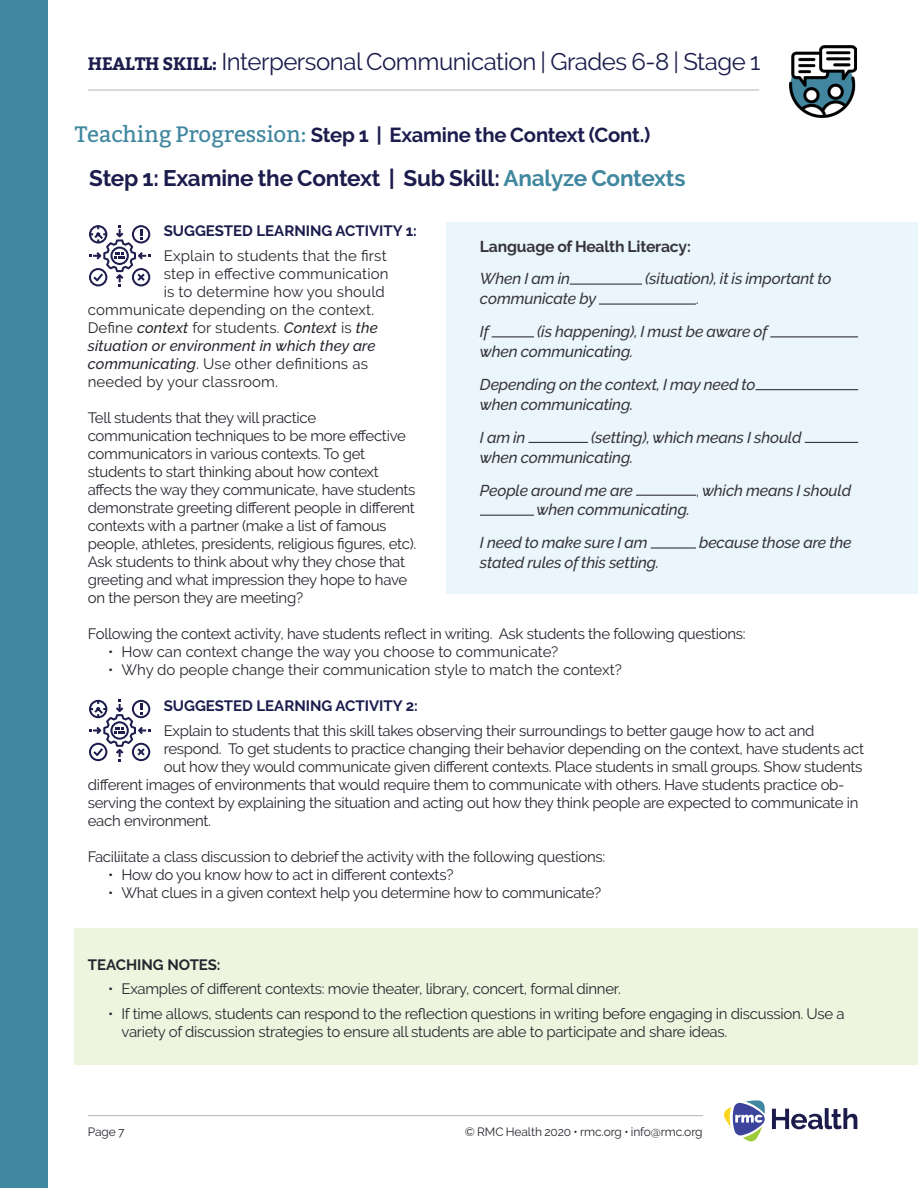
<style>
.page{position:relative;width:918px;height:1188px;background:#fff}
.page>*{position:absolute;margin:0;border:0;box-sizing:border-box;transform-origin:0 0}
.t1{font:24px "Raleway";letter-spacing:-.02em;color:#1c1c4d}
.Medium_Purple_Header{font:700 22.5px "Raleway";letter-spacing:-.01em;color:#1c1c4d}
.t2{font:700 20.25px "Raleway";letter-spacing:-.01em;color:#1c1c4d}
.t3{font:italic 500 15.75px/20px "Raleway";letter-spacing:-.01em;color:#36353b}
.t4{font:700 15.75px "Raleway";letter-spacing:-.01em;color:#36353b}
.t5{font:15.75px "Raleway";color:#36353b}
.Body_Copy{font:15px/18px "Raleway";letter-spacing:-.02em;color:#26272e}
.Bullets{font:15px "Raleway";letter-spacing:-.02em;color:#26272e}
.Body_Copy-2{font:15px "Raleway";letter-spacing:.01em;color:#26272e}
.Body_Copy-3{font:15px "Raleway";color:#26272e}
.Small_Purple_Header{font:700 15px "Raleway";color:#1c1c4d}
.Body_Copy-4{font:italic 500 15px "Raleway";letter-spacing:.01em;color:#26272e}
.Small_Purple_Header-2{font:700 15px "Raleway";color:#26272e}
.t6{font:12px "Raleway";letter-spacing:-.01em;color:#26272e}
.s1{font-family:"Bitter";font-weight:700;font-size:18px}
.s2{font-family:"Bitter";font-weight:400;font-size:22.35px;color:#40879f}
.s3{color:#40879f}
.s4{font-weight:500;font-style:italic}
.s5{font-weight:400;font-style:normal}
</style>
<div class="page">
<div style="left:0;top:0;width:47px;height:1188px;background:#40879f"></div>
<svg style="left:724px;top:1100px;width:41px;height:42px"></svg>
<svg style="left:772px;top:1108px;width:85px;height:21px"></svg>
<hr style="left:88px;top:1115px;width:615px;height:1px;background:#b4b5b8">
<hr style="left:88px;top:90px;width:671px;height:1px;background:#b4b5b8">
<img style="left:790px;top:46px;width:66px;height:72px">
<div style="left:74px;top:929px;width:844px;height:136px;background:#eef5df"></div>
<div style="left:446px;top:222px;width:472px;height:372px;background:#eaf6fb"></div>
<hr style="left:570px;top:284px;width:72px;height:1px;background:#36353b">
<hr style="left:599px;top:304px;width:97px;height:1px;background:#36353b">
<hr style="left:492px;top:336px;width:42px;height:1px;background:#36353b">
<hr style="left:770px;top:336px;width:88px;height:1px;background:#36353b">
<hr style="left:756px;top:389px;width:102px;height:1px;background:#36353b">
<hr style="left:528px;top:442px;width:60px;height:1px;background:#36353b">
<hr style="left:805px;top:442px;width:53px;height:1px;background:#36353b">
<hr style="left:636px;top:495px;width:60px;height:1px;background:#36353b">
<hr style="left:480px;top:515px;width:54px;height:1px;background:#36353b">
<hr style="left:651px;top:547px;width:45px;height:2px;background:#36353b">
<svg style="left:89px;top:225px;width:61px;height:61px"></svg>
<svg style="left:89px;top:700px;width:61px;height:61px"></svg>
<p class="t1" style="left:88px;top:47px;width:674px"><span class="s1">HEALTH SKILL:</span> Interpersonal Communication | Grades 6-8 | Stage 1</p>
<p class="t2" style="left:75px;top:124px;width:577px"><span class="s2">Teaching Progression:</span> Step 1 | Examine the Context (Cont.)</p>
<p class="Medium_Purple_Header" style="left:89px;top:166px;width:598px">Step 1: Examine the Context | Sub Skill: <span class="s3">Analyze Contexts</span></p>
<p class="Small_Purple_Header" style="left:164px;top:222px;width:255px">SUGGESTED LEARNING ACTIVITY 1:</p>
<p class="Body_Copy-2" style="left:164px;top:247px;width:224px">Explain to students that the first</p>
<p class="Body_Copy-2" style="left:164px;top:265px;width:226px">step in effective communication</p>
<p class="Body_Copy-2" style="left:164px;top:283px;width:223px">is to determine how you should</p>
<p class="Body_Copy-2" style="left:88px;top:301px;width:288px">communicate depending on the context.</p>
<p class="Body_Copy-2" style="left:88px;top:319px;width:292px">Define <span class="s4">context</span> for students. <span class="s4">Context</span> is <span class="s4">the</span></p>
<p class="Body_Copy-4" style="left:88px;top:337px;width:289px">situation or environment in which they are</p>
<p class="Body_Copy-2" style="left:88px;top:355px;width:282px"><span class="s4">communicating</span>. Use other definitions as</p>
<p class="Body_Copy-2" style="left:88px;top:373px;width:192px">needed by your classroom.</p>
<p class="Body_Copy" style="left:88px;top:409px;width:330px">Tell students that they will practice communication techniques to be more effective communicators in various contexts. To get students to start thinking about how context affects the way they communicate, have students demonstrate greeting different people in different contexts with a partner (make a list of famous people, athletes, presidents, religious figures, etc).<br>Ask students to think about why they chose that greeting and what impression they hope to have on the person they are meeting?</p>
<p class="Body_Copy" style="left:88px;top:625px;width:659px">Following the context activity, have students reflect in writing. Ask students the following questions:</p>
<p class="Body_Copy-3" style="left:108px;top:643px;width:452px">• How can context change the way you choose to communicate?</p>
<p class="Body_Copy-3" style="left:108px;top:661px;width:515px">• Why do people change their communication style to match the context?</p>
<p class="Small_Purple_Header" style="left:164px;top:697px;width:256px">SUGGESTED LEARNING ACTIVITY 2:</p>
<p class="Bullets" style="left:164px;top:722px;width:652px">Explain to students that this skill takes observing their surroundings to better gauge how to act and</p>
<p class="Bullets" style="left:164px;top:740px;width:702px">respond. To get students to practice changing their behavior depending on the context, have students act</p>
<p class="Bullets" style="left:164px;top:758px;width:700px">out how they would communicate given different contexts. Place students in small groups. Show students</p>
<p class="Bullets" style="left:88px;top:776px;width:758px">different images of environments that would require them to communicate with others. Have students practice ob-</p>
<p class="Bullets" style="left:88px;top:794px;width:772px">serving the context by explaining the situation and acting out how they think people are expected to communicate in</p>
<p class="Bullets" style="left:88px;top:812px;width:125px">each environment.</p>
<p class="Bullets" style="left:88px;top:848px;width:519px">Faciliitate a class discussion to debrief the activity with the following questions:</p>
<p class="Body_Copy" style="left:108px;top:865px;width:347px">• How do you know how to act in different contexts?</p>
<p class="Body_Copy" style="left:108px;top:883px;width:495px">• What clues in a given context help you determine how to communicate?</p>
<p class="t4" style="left:480px;top:237px;width:212px">Language of Health Literacy:</p>
<p class="t3" style="left:480px;top:269px;width:91px">When I am in</p>
<p class="t3" style="left:645px;top:269px;width:188px">(situation), it is important to</p>
<p class="t3" style="left:480px;top:289px;width:118px">communicate by</p>
<p class="t5" style="left:696px;top:290px;width:4px">.</p>
<p class="t3" style="left:480px;top:322px;width:11px">If</p>
<p class="t3" style="left:480px;top:322px;width:289px;text-indent:57px">(is happening), I must be aware of when communicating.</p>
<p class="t3" style="left:480px;top:374px;width:277px">Depending on the context, I may need to when communicating.</p>
<p class="t3" style="left:480px;top:427px;width:47px">I am in</p>
<p class="t3" style="left:480px;top:427px;width:323px;text-indent:111px">(setting), which means I should when communicating.</p>
<p class="t3" style="left:480px;top:480px;width:155px">People around me are</p>
<p class="t3" style="left:696px;top:480px;width:157px"><span class="s5">,</span> which means I should</p>
<p class="t3" style="left:537px;top:500px;width:155px">when communicating.</p>
<p class="t3" style="left:480px;top:533px;width:169px">I need to make sure I am</p>
<p class="t3" style="left:699px;top:533px;width:154px">because those are the</p>
<p class="t3" style="left:480px;top:553px;width:181px">stated rules of this setting.</p>
<p class="Small_Purple_Header-2" style="left:88px;top:956px;width:134px">TEACHING NOTES:</p>
<p class="Body_Copy" style="left:108px;top:980px;width:515px">• Examples of different contexts: movie theater, library, concert, formal dinner.</p>
<p class="Body_Copy" style="left:122px;top:1005px;width:725px;text-indent:-14px">• If time allows, students can respond to the reflection questions in writing before engaging in discussion. Use a variety of discussion strategies to ensure all students are able to participate and share ideas.</p>
<p class="t6" style="left:88px;top:1125px;width:38px">Page 7</p>
<p class="t6" style="left:465px;top:1125px;width:239px">© RMC Health 2020 • rmc.org • info@rmc.org</p>
</div>
